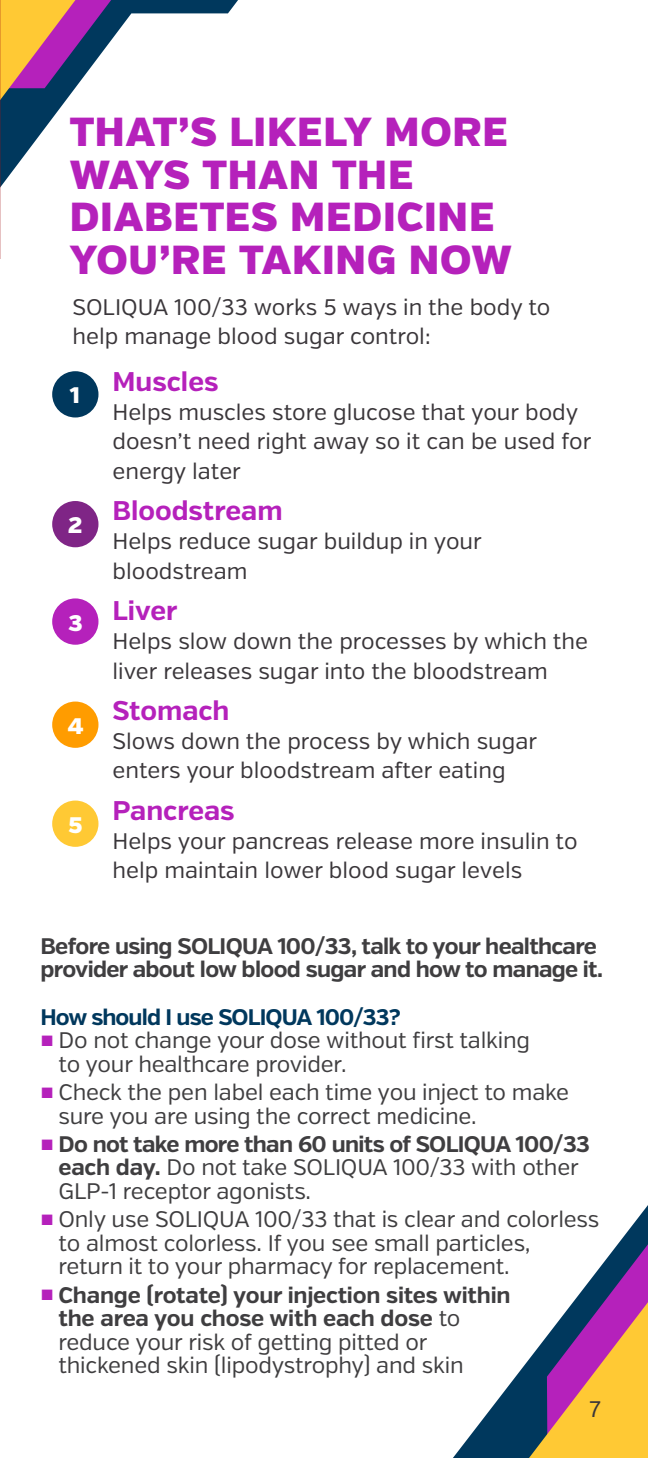
<style>
.page{position:relative;width:648px;height:1458px;background:#fff}
.page>*{position:absolute;margin:0;border:0;box-sizing:border-box;transform-origin:0 0}
.t1{font:900 40.5px/42.8px "Verb";letter-spacing:.02em;color:#b521bb}
.t2{font:700 27px "Verb";color:#b521bb}
.t3{font:22.5px/23.6px "Verb";letter-spacing:-.01em;color:#3f3e40}
.t4{font:22.5px/29.2px "Verb";color:#3a363a}
.t5{font:700 22.5px/23.6px "Verb";letter-spacing:-.03em;color:#3f3e40}
.t6{font:700 22.5px "Verb";letter-spacing:-.04em;color:#00385d}
.t7{font:900 22.5px "Verb";color:#fff}
.s1{font-family:"Arial";font-weight:900;color:#b521bb}
.s2{font-weight:700}
</style>
<div class="page">
<svg style="left:453px;top:1205px;width:195px;height:253px"></svg>
<svg style="left:529px;top:1244px;width:119px;height:214px"></svg>
<div style="left:52px;top:371px;width:46px;height:47px;background:#00385d;border-radius:50%"></div>
<div style="left:52px;top:501px;width:46px;height:46px;background:#7f2586;border-radius:50%"></div>
<div style="left:52px;top:598px;width:46px;height:47px;background:#b521bb;border-radius:50%"></div>
<div style="left:52px;top:702px;width:46px;height:46px;background:#ff9c00;border-radius:50%"></div>
<div style="left:52px;top:801px;width:46px;height:46px;background:#ffc934;border-radius:50%"></div>
<svg style="left:1px;top:0;width:237px;height:187px"></svg>
<svg style="left:1px;top:0;width:110px;height:100px;background:#a87a7d"></svg>
<hr style="left:0;top:0;width:1px;height:259px;background:#a01214">
<h1 class="t1" style="left:70px;top:111px;width:444px">THAT’S LIKELY MORE<br>WAYS THAN THE<br>DIABETES MEDICINE<br>YOU’RE TAKING NOW</h1>
<p class="t4" style="left:72px;top:293px;width:479px">SOLIQUA 100/33 works 5 ways in the body to help manage blood sugar control:</p>
<p class="t2" style="left:112px;top:365px;width:107px">Muscles</p>
<p class="t4" style="left:112px;top:398px;width:480px">Helps muscles store glucose that your body doesn’t need right away so it can be used for energy later</p>
<p class="t2" style="left:112px;top:494px;width:172px">Bloodstream</p>
<p class="t4" style="left:113px;top:527px;width:371px">Helps reduce sugar buildup in your bloodstream</p>
<p class="t2" style="left:112px;top:594px;width:67px">Liver</p>
<p class="t4" style="left:112px;top:627px;width:477px">Helps slow down the processes by which the liver releases sugar into the bloodstream</p>
<p class="t2" style="left:112px;top:694px;width:118px">Stomach</p>
<p class="t4" style="left:112px;top:727px;width:426px">Slows down the process by which sugar enters your bloodstream after eating</p>
<p class="t2" style="left:112px;top:794px;width:124px">Pancreas</p>
<p class="t4" style="left:113px;top:827px;width:467px">Helps your pancreas release more insulin to help maintain lower blood sugar levels</p>
<p class="t7" style="left:70px;top:382px;width:12px">1</p>
<p class="t7" style="left:68px;top:512px;width:16px">2</p>
<p class="t7" style="left:69px;top:609px;width:16px">3</p>
<p class="t7" style="left:68px;top:712px;width:17px">4</p>
<p class="t7" style="left:69px;top:811px;width:16px">5</p>
<p class="t5" style="left:41px;top:935px;width:564px">Before using SOLIQUA 100/33, talk to your healthcare provider about low blood sugar and how to manage it.</p>
<p class="t6" style="left:41px;top:1003px;width:362px">How should I use SOLIQUA 100/33?</p>
<p class="t3" style="left:59px;top:1029px;width:473px;text-indent:-18px"><span class="s1">■</span> Do not change your dose without first talking to your healthcare provider.</p>
<p class="t3" style="left:59px;top:1081px;width:512px;text-indent:-18px"><span class="s1">■</span> Check the pen label each time you inject to make sure you are using the correct medicine.</p>
<p class="t3" style="left:59px;top:1132px;width:533px;text-indent:-18px"><span class="s1">■</span> <span class="s2">Do not take more than 60 units of SOLIQUA 100/33 each day.</span> Do not take SOLIQUA 100/33 with other<br>GLP-1 receptor agonists.</p>
<p class="t3" style="left:59px;top:1208px;width:542px;text-indent:-18px"><span class="s1">■</span> Only use SOLIQUA 100/33 that is clear and colorless to almost colorless. If you see small particles, return it to your pharmacy for replacement.</p>
<p class="t3" style="left:59px;top:1283px;width:454px;text-indent:-18px"><span class="s1">■</span> <span class="s2">Change (rotate) your injection sites within the area you chose with each dose</span> to reduce your risk of getting pitted or thickened skin (lipodystrophy) and skin</p>
<p class="t4" style="left:590px;top:1395px;width:13px">7</p>
</div>
